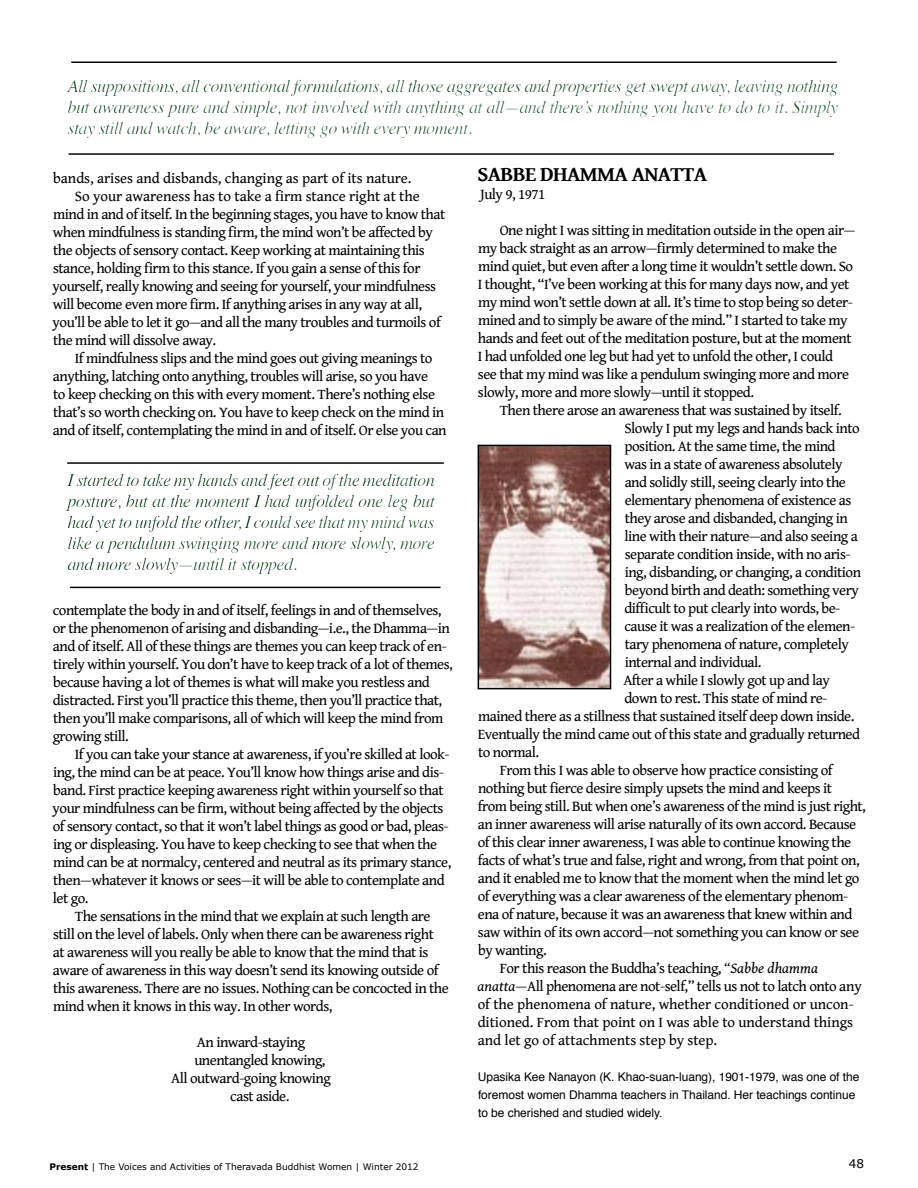
<style>
.page{position:relative;width:918px;height:1188px;background:#fff}
.page>*{position:absolute;margin:0;border:0;box-sizing:border-box;transform-origin:0 0}
.t1{font:700 21px "Gentium Book Basic";letter-spacing:-.035em;color:#000}
.t2{font:italic 18px/21px "Times";letter-spacing:-.03em;color:#1e572b;text-align:justify}
.t3{font:15px/18px "Gentium Book Basic";letter-spacing:-.035em;color:#000}
.t4{font:15px "Gentium Book Basic";letter-spacing:-.005em;color:#000}
.t5{font:12px/18px "Helvetica";letter-spacing:-.005em;color:#000}
.t6{font:12px "Verdana";color:#000}
.t7{font:9px "Verdana";color:#000}
.s1{font-style:italic}
.s2{font-weight:700}
</style>
<div class="page">
<hr style="left:69px;top:153px;width:765px;height:2px;background:#000">
<hr style="left:71px;top:62px;width:766px;height:1px;background:#000">
<img style="left:480px;top:447px;width:129px;height:240px">
<div style="left:478px;top:445px;width:133px;height:244px;border:1px solid #000"></div>
<hr style="left:70px;top:587px;width:371px;height:1px;background:#000">
<div style="left:54px;top:462px;width:393px;height:114px;background:#fff;opacity:.75"></div>
<div style="left:54px;top:466px;width:393px;height:120px;background:#000;opacity:.75"></div>
<p class="t2" style="left:68px;top:74px;width:772px">All suppositions, all conventional formulations, all those aggregates and properties get swept away, leaving nothing but awareness pure and simple, not involved with anything at all—and there’s nothing you have to do to it. Simply stay still and watch, be aware, letting go with every moment.</p>
<p class="t4" style="left:53px;top:167px;width:360px">bands, arises and disbands, changing as part of its nature.</p>
<p class="t4" style="left:75px;top:185px;width:347px">So your awareness has to take a firm stance right at the</p>
<p class="t3" style="left:53px;top:205px;width:394px">mind in and of itself. In the beginning stages, you have to know that</p>
<p class="t3" style="left:53px;top:223px;width:382px">when mindfulness is standing firm, the mind won’t be affected by</p>
<p class="t3" style="left:53px;top:241px;width:373px">the objects of sensory contact. Keep working at maintaining this</p>
<p class="t3" style="left:53px;top:259px;width:369px">stance, holding firm to this stance. If you gain a sense of this for</p>
<p class="t3" style="left:53px;top:277px;width:385px">yourself, really knowing and seeing for yourself, your mindfulness</p>
<p class="t3" style="left:53px;top:295px;width:371px">will become even more firm. If anything arises in any way at all,</p>
<p class="t3" style="left:53px;top:313px;width:390px">you’ll be able to let it go—and all the many troubles and turmoils of</p>
<p class="t3" style="left:53px;top:331px;width:165px">the mind will dissolve away.</p>
<p class="t3" style="left:75px;top:349px;width:359px">If mindfulness slips and the mind goes out giving meanings to</p>
<p class="t3" style="left:53px;top:367px;width:377px">anything, latching onto anything, troubles will arise, so you have</p>
<p class="t3" style="left:53px;top:385px;width:383px">to keep checking on this with every moment. There’s nothing else</p>
<p class="t3" style="left:53px;top:403px;width:392px">that’s so worth checking on. You have to keep check on the mind in</p>
<p class="t3" style="left:53px;top:421px;width:395px">and of itself, contemplating the mind in and of itself. Or else you can</p>
<p class="t2" style="left:68px;top:469px;width:369px">I started to take my hands and feet out of the meditation posture, but at the moment I had unfolded one leg but had yet to unfold the other, I could see that my mind was like a pendulum swinging more and more slowly, more and more slowly—until it stopped.</p>
<p class="t3" style="left:53px;top:601px;width:402px">contemplate the body in and of itself, feelings in and of themselves, or the phenomenon of arising and disbanding—i.e., the Dhamma—in and of itself. All of these things are themes you can keep track of en&shy;tirely within yourself. You don’t have to keep track of a lot of themes, because having a lot of themes is what will make you restless and distracted. First you’ll practice this theme, then you’ll practice that, then you’ll make comparisons, all of which will keep the mind from growing still.</p>
<p class="t3" style="left:53px;top:745px;width:400px;text-indent:22px">If you can take your stance at awareness, if you’re skilled at look&shy;ing, the mind can be at peace. You’ll know how things arise and dis&shy;band. First practice keeping awareness right within yourself so that your mindfulness can be firm, without being affected by the objects of sensory contact, so that it won’t label things as good or bad, pleas&shy;ing or displeasing. You have to keep checking to see that when the mind can be at normalcy, centered and neutral as its primary stance, then—whatever it knows or sees—it will be able to contemplate and let go.</p>
<p class="t3" style="left:53px;top:907px;width:397px;text-indent:22px">The sensations in the mind that we explain at such length are still on the level of labels. Only when there can be awareness right at awareness will you really be able to know that the mind that is aware of awareness in this way doesn’t send its knowing outside of this awareness. There are no issues. Nothing can be concocted in the mind when it knows in this way. In other words,</p>
<p class="t3" style="left:197px;top:1033px;width:110px">An inward-staying</p>
<p class="t3" style="left:194px;top:1051px;width:133px">unentangled knowing,</p>
<p class="t3" style="left:171px;top:1069px;width:161px">All outward-going knowing</p>
<p class="t3" style="left:230px;top:1087px;width:61px">cast aside.</p>
<h1 class="t1" style="left:478px;top:158px;width:231px">SABBE DHAMMA ANATTA</h1>
<p class="t3" style="left:480px;top:184px;width:67px">July 9, 1971</p>
<p class="t3" style="left:478px;top:220px;width:379px;text-indent:22px">One night I was sitting in meditation outside in the open air— my back straight as an arrow—firmly determined to make the mind quiet, but even after a long time it wouldn’t settle down. So I thought, “I’ve been working at this for many days now, and yet my mind won’t settle down at all. It’s time to stop being so deter&shy;mined and to simply be aware of the mind.” I started to take my hands and feet out of the meditation posture, but at the moment I had unfolded one leg but had yet to unfold the other, I could see that my mind was like a pendulum swinging more and more slowly, more and more slowly—until it stopped.</p>
<p class="t3" style="left:500px;top:400px;width:344px">Then there arose an awareness that was sustained by itself.</p>
<p class="t3" style="left:624px;top:418px;width:237px">Slowly I put my legs and hands back into</p>
<p class="t3" style="left:625px;top:436px;width:213px">position. At the same time, the mind</p>
<p class="t3" style="left:624px;top:454px;width:220px">was in a state of awareness absolutely</p>
<p class="t3" style="left:625px;top:472px;width:223px">and solidly still, seeing clearly into the</p>
<p class="t3" style="left:625px;top:490px;width:228px">elementary phenomena of existence as</p>
<p class="t3" style="left:625px;top:508px;width:224px">they arose and disbanded, changing in</p>
<p class="t3" style="left:625px;top:526px;width:235px">line with their nature—and also seeing a</p>
<p class="t3" style="left:625px;top:544px;width:227px">separate condition inside, with no aris-</p>
<p class="t3" style="left:625px;top:562px;width:238px">ing, disbanding, or changing, a condition</p>
<p class="t3" style="left:625px;top:580px;width:235px">beyond birth and death: something very</p>
<p class="t3" style="left:624px;top:598px;width:217px">difficult to put clearly into words, be-</p>
<p class="t3" style="left:624px;top:616px;width:232px">cause it was a realization of the elemen-</p>
<p class="t3" style="left:625px;top:634px;width:226px">tary phenomena of nature, completely</p>
<p class="t3" style="left:625px;top:652px;width:138px">internal and individual.</p>
<p class="t3" style="left:623px;top:670px;width:208px">After a while I slowly got up and lay</p>
<p class="t3" style="left:624px;top:688px;width:204px">down to rest. This state of mind re-</p>
<p class="t3" style="left:478px;top:706px;width:378px">mained there as a stillness that sustained itself deep down inside.</p>
<p class="t3" style="left:478px;top:724px;width:384px">Eventually the mind came out of this state and gradually returned</p>
<p class="t3" style="left:478px;top:742px;width:63px">to normal.</p>
<p class="t3" style="left:500px;top:760px;width:334px">From this I was able to observe how practice consisting of</p>
<p class="t3" style="left:478px;top:778px;width:356px">nothing but fierce desire simply upsets the mind and keeps it</p>
<p class="t3" style="left:478px;top:796px;width:390px">from being still. But when one’s awareness of the mind is just right,</p>
<p class="t3" style="left:478px;top:814px;width:380px">an inner awareness will arise naturally of its own accord. Because</p>
<p class="t3" style="left:478px;top:832px;width:375px">of this clear inner awareness, I was able to continue knowing the</p>
<p class="t3" style="left:478px;top:850px;width:383px">facts of what’s true and false, right and wrong, from that point on,</p>
<p class="t3" style="left:478px;top:868px;width:383px">and it enabled me to know that the moment when the mind let go</p>
<p class="t3" style="left:478px;top:886px;width:372px">of everything was a clear awareness of the elementary phenom-</p>
<p class="t3" style="left:478px;top:904px;width:376px">ena of nature, because it was an awareness that knew within and</p>
<p class="t3" style="left:478px;top:922px;width:383px">saw within of its own accord—not something you can know or see</p>
<p class="t3" style="left:478px;top:940px;width:70px">by wanting.</p>
<p class="t3" style="left:500px;top:958px;width:320px">For this reason the Buddha’s teaching, <span class="s1">“Sabbe dhamma</span></p>
<p class="t3" style="left:478px;top:976px;width:386px"><span class="s1">anatta</span>—All phenomena are not-self,” tells us not to latch onto any</p>
<p class="t4" style="left:478px;top:993px;width:378px">of the phenomena of nature, whether conditioned or uncon-</p>
<p class="t4" style="left:478px;top:1011px;width:377px">ditioned. From that point on I was able to understand things</p>
<p class="t4" style="left:478px;top:1029px;width:241px">and let go of attachments step by step.</p>
<p class="t5" style="left:478px;top:1068px;width:383px">Upasika Kee Nanayon (K. Khao-suan-luang), 1901-1979, was one of the foremost women Dhamma teachers in Thailand. Her teachings continue to be cherished and studied widely.</p>
<p class="t7" style="left:50px;top:1160px;width:371px"><span class="s2">Present</span> | The Voices and Activities of Theravada Buddhist Women | Winter 2012</p>
<p class="t6" style="left:849px;top:1155px;width:17px">48</p>
</div>
